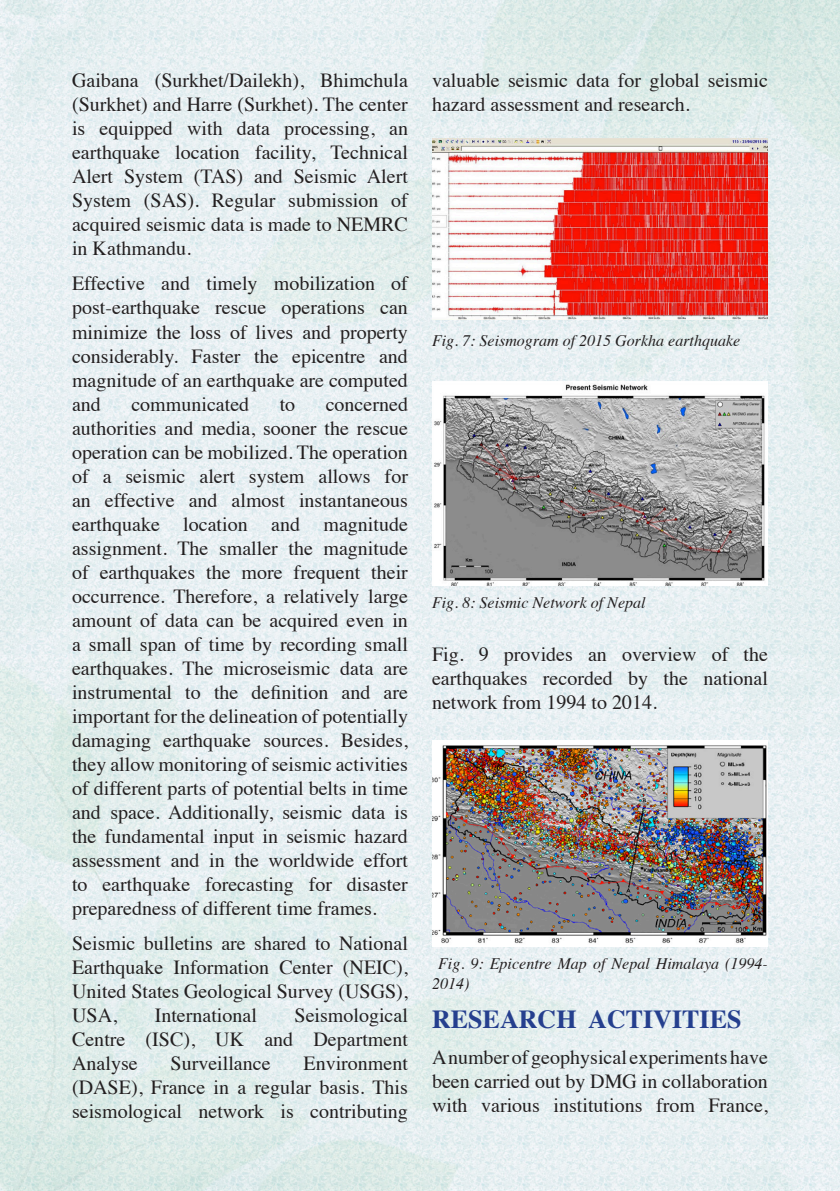
<style>
.page{position:relative;width:840px;height:1191px;background:#fff}
.page>*{position:absolute;margin:0;border:0;box-sizing:border-box;transform-origin:0 0}
.t1{font:700 26px "Times";color:#253f8e}
.t2{font:20px/24px "Times";color:#231f20;text-align:justify}
.t3{font:italic 16px/19.2px "Times";color:#231f20}
</style>
<div class="page">
<img style="left:0;top:0;width:839px;height:1190px">
<img style="left:432px;top:139px;width:335px;height:181px">
<img style="left:432px;top:381px;width:335px;height:204px">
<img style="left:432px;top:741px;width:335px;height:205px">
<p class="t2" style="left:72px;top:67px;width:337px">Gaibana (Surkhet/Dailekh), Bhimchula (Surkhet) and Harre (Surkhet). The center is equipped with data processing, an earthquake location facility, Technical Alert System (TAS) and Seismic Alert System (SAS). Regular submission of acquired seismic data is made to NEMRC in Kathmandu.</p>
<p class="t2" style="left:72px;top:270px;width:337px">Effective and timely mobilization of post-earthquake rescue operations can minimize the loss of lives and property considerably. Faster the epicentre and magnitude of an earthquake are computed and</p>
<p class="t2" style="left:72px;top:390px;width:337px;text-indent:253px">concerned authorities and media, sooner the rescue operation can be mobilized. The operation of a seismic alert system allows for an effective and almost instantaneous earthquake location and magnitude assignment. The smaller the magnitude of earthquakes the more frequent their occurrence. Therefore, a relatively large amount of data can be acquired even in a small span of time by recording small earthquakes. The microseismic data are instrumental to the definition and are important for the delineation of potentially damaging earthquake sources. Besides, they allow monitoring of seismic activities of different parts of potential belts in time and space. Additionally, seismic data is the fundamental input in seismic hazard assessment and in the worldwide effort to earthquake forecasting for disaster preparedness of different time frames.</p>
<p class="t2" style="left:72px;top:929px;width:337px">Seismic bulletins are shared to National Earthquake Information Center (NEIC), United States Geological Survey (USGS), USA,</p>
<p class="t2" style="left:131px;top:390px;width:119px">communicated</p>
<p class="t2" style="left:279px;top:390px;width:17px">to</p>
<p class="t2" style="left:72px;top:1001px;width:337px;text-indent:222px">Seismological Centre (ISC), UK and Department Analyse</p>
<p class="t2" style="left:155px;top:1001px;width:104px">International</p>
<p class="t2" style="left:170px;top:1049px;width:101px">Surveillance</p>
<p class="t2" style="left:72px;top:1049px;width:337px;text-indent:231px">Environment (DASE), France in a regular basis. This seismological network is contributing</p>
<p class="t2" style="left:432px;top:67px;width:337px">valuable seismic data for global seismic hazard assessment and research.</p>
<p class="t3" style="left:432px;top:330px;width:309px">Fig. 7: Seismogram of 2015 Gorkha earthquake</p>
<p class="t3" style="left:432px;top:592px;width:215px">Fig. 8: Seismic Network of Nepal</p>
<p class="t2" style="left:432px;top:640px;width:337px">Fig. 9 provides an overview of the earthquakes recorded by the national network from 1994 to 2014.</p>
<p class="t3" style="left:432px;top:953px;width:337px;text-indent:6px">Fig. 9: Epicentre Map of Nepal Himalaya (1994-<br>2014)</p>
<p class="t1" style="left:432px;top:994px;width:311px">RESEARCH ACTIVITIES</p>
<p class="t2" style="left:432px;top:1043px;width:337px">A number of geophysical experiments have been carried out by DMG in collaboration with various institutions from France,</p>
</div>
